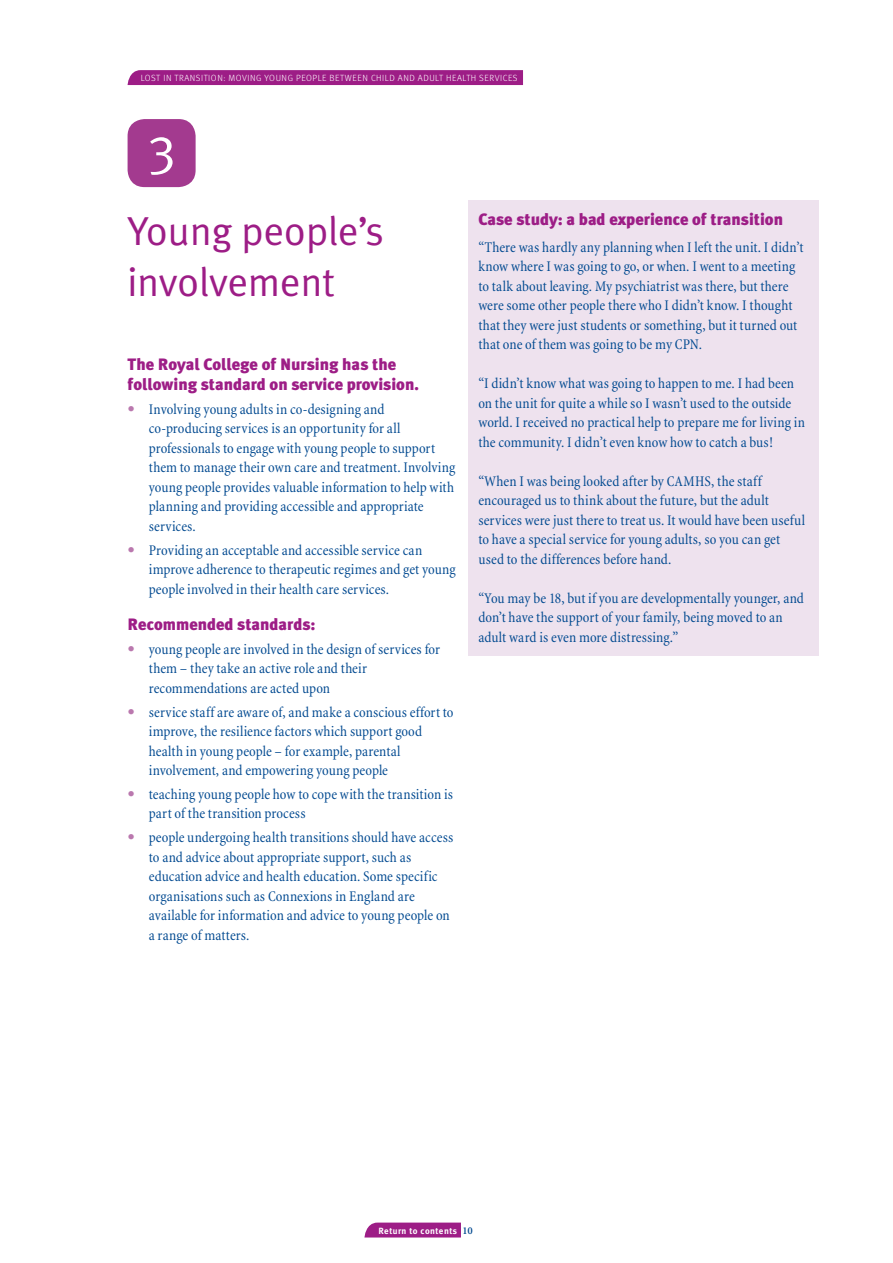
<style>
.page{position:relative;width:893px;height:1263px;background:#fff}
.page>*{position:absolute;margin:0;border:0;box-sizing:border-box;transform-origin:0 0}
.t1{font:54px "Meta Plus Normal";color:#fff}
.t2{font:40.5px/51px "Meta Plus Normal";color:#9d1d86}
.t3{font:900 16.5px/19.5px "Meta Plus";color:#9d1d86}
.t4{font:condensed 15px/19.5px "Minion";letter-spacing:.005em;color:#004990}
.t5{font:600 10.5px "Minion Pro";color:#004990}
.t6{font:300 9px "Meta OT";letter-spacing:.06em;color:#fff}
.t7{font:700 9px "Meta Plus";letter-spacing:.05em;color:#fff}
.s1{font-family:"Meta Plus";font-weight:900;font-stretch:normal;color:#ba78ae}
</style>
<div class="page">
<svg style="left:364px;top:1222px;width:97px;height:15px"></svg>
<svg style="left:128px;top:70px;width:395px;height:15px;background:#9e2087"></svg>
<div style="left:468px;top:201px;width:351px;height:455px;background:#eee2ee"></div>
<div style="left:128px;top:119px;width:68px;height:68px;background:#a33a8f;border-radius:17px"></div>
<p class="t6" style="left:141px;top:73px;width:378px">LOST IN TRANSITION: MOVIN G YOUN G PEOPLE BETWEEN CHI LD AN D ADULT HEALTH SERVI CES</p>
<h1 class="t1" style="left:147px;top:115px;width:30px">3</h1>
<h2 class="t2" style="left:128px;top:205px;width:258px">Young people’s involvement</h2>
<p class="t3" style="left:128px;top:355px;width:293px">The Royal College of Nursing has the following standard on service provision.</p>
<p class="t4" style="left:149px;top:400px;width:308px;text-indent:-21px"><span class="s1">•</span> Involving young adults in co-designing and co-producing services is an opportunity for all professionals to engage with young people to support them to manage their own care and treatment. Involving young people provides valuable information to help with planning and providing accessible and appropriate services.</p>
<p class="t4" style="left:149px;top:540px;width:308px;text-indent:-21px"><span class="s1">•</span> Providing an acceptable and accessible service can improve adherence to therapeutic regimes and get young people involved in their health care services.</p>
<p class="t3" style="left:128px;top:614px;width:189px">Recommended standards:</p>
<p class="t4" style="left:149px;top:640px;width:293px;text-indent:-21px"><span class="s1">•</span> young people are involved in the design of services for them – they take an active role and their recommendations are acted upon</p>
<p class="t4" style="left:149px;top:702px;width:306px;text-indent:-21px"><span class="s1">•</span> service staff are aware of, and make a conscious effort to improve, the resilience factors which support good health in young people – for example, parental involvement, and empowering young people</p>
<p class="t4" style="left:149px;top:785px;width:306px;text-indent:-21px"><span class="s1">•</span> teaching young people how to cope with the transition is part of the transition process</p>
<p class="t4" style="left:149px;top:828px;width:306px;text-indent:-21px"><span class="s1">•</span> people undergoing health transitions should have access to and advice about appropriate support, such as education advice and health education. Some specific organisations such as Connexions in England are available for information and advice to young people on a range of matters.</p>
<p class="t3" style="left:478px;top:210px;width:306px">Case study: a bad experience of transition</p>
<p class="t4" style="left:478px;top:237px;width:327px">“There was hardly any planning when I left the unit. I didn’t know where I was going to go, or when. I went to a meeting to talk about leaving. My psychiatrist was there, but there were some other people there who I didn’t know. I thought that they were just students or something, but it turned out that one of them was going to be my CPN.</p>
<p class="t4" style="left:478px;top:374px;width:328px">“I didn’t know what was going to happen to me. I had been on the unit for quite a while so I wasn’t used to the outside world. I received no practical help to prepare me for living in the community. I didn’t even know how to catch a bus!</p>
<p class="t4" style="left:478px;top:471px;width:328px">“When I was being looked after by CAMHS, the staff encouraged us to think about the future, but the adult services were just there to treat us. It would have been useful to have a special service for young adults, so you can get used to the differences before hand.</p>
<p class="t4" style="left:478px;top:588px;width:327px">“You may be 18, but if you are developmentally younger, and don’t have the support of your family, being moved to an adult ward is even more distressing.”</p>
<p class="t5" style="left:463px;top:1223px;width:11px">10</p>
<p class="t7" style="left:379px;top:1225px;width:80px">Return to contents</p>
</div>
